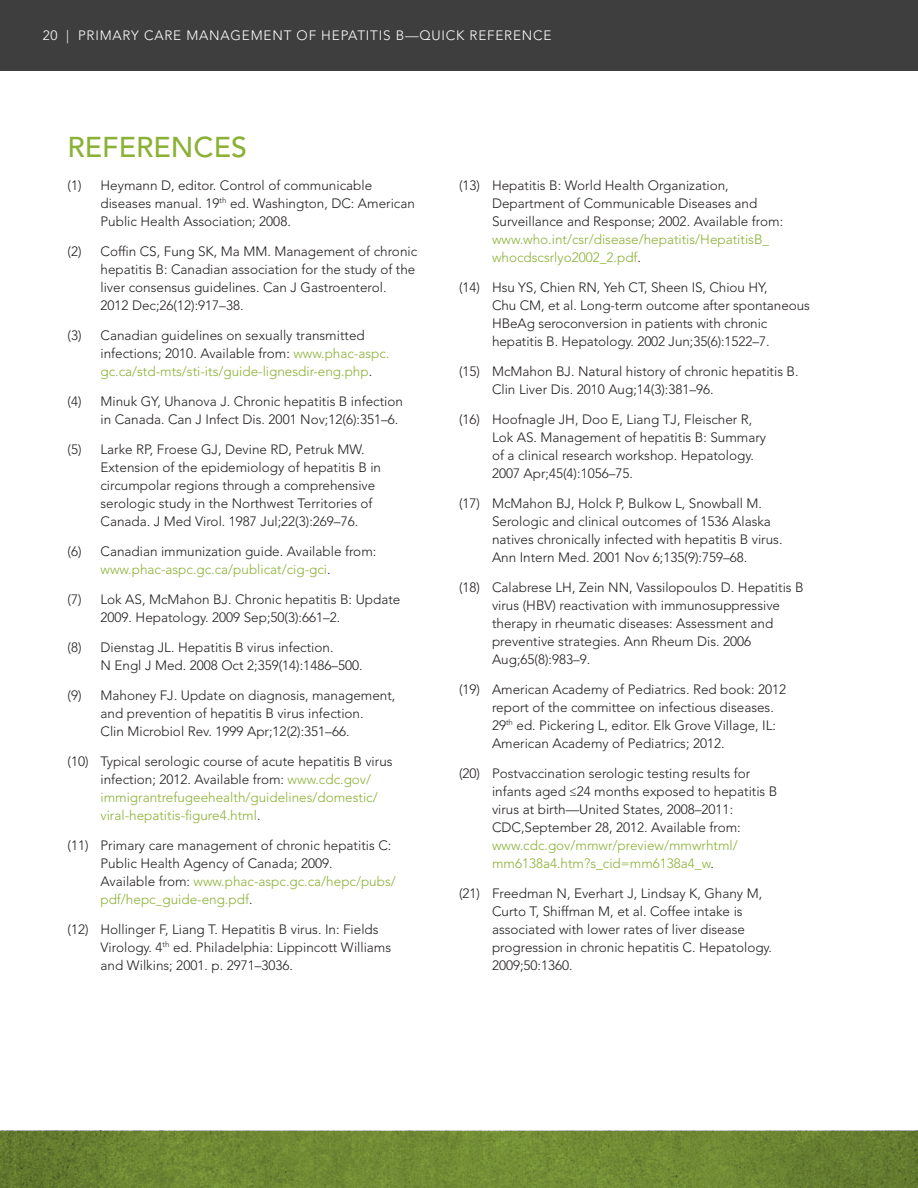
<style>
.page{position:relative;width:918px;height:1188px;background:#fff}
.page>*{position:absolute;margin:0;border:0;box-sizing:border-box;transform-origin:0 0}
.t1{font:500 28.5px "Avenir LT Std";color:#8bb136}
.t2{font:300 13.5px/18px "Avenir LT Std";color:#231f20}
.t3{font:300 13.5px/18px "Avenir LT Std";color:#8bb136}
.t4{font:300 13.5px "Avenir LT Std";letter-spacing:.06em;color:#fff}
.s1{color:#8bb136}
.s2{color:#231f20}
</style>
<div class="page">
<svg style="left:0;top:1131px;width:917px;height:57px;background:#6d8632"></svg>
<hr style="left:917px;top:1131px;width:1px;height:57px;background:#96b845">
<div style="left:0;top:0;width:918px;height:70px;background:#3e3e3f"></div>
<p class="t4" style="left:43px;top:28px;width:510px">20 | PRIMARY CARE MANAGEMENT OF HEPATITIS B—QUICK REFERENCE</p>
<h1 class="t1" style="left:68px;top:130px;width:181px">REFERENCES</h1>
<p class="t2" style="left:100px;top:176px;width:316px;text-indent:-33px">(1) Heymann D, editor. Control of communicable diseases manual. 19<sup>th</sup> ed. Washington, DC: American<br>Public Health Association; 2008.</p>
<p class="t2" style="left:100px;top:242px;width:318px;text-indent:-33px">(2) Coffin CS, Fung SK, Ma MM. Management of chronic hepatitis B: Canadian association for the study of the liver consensus guidelines. Can J Gastroenterol.<br>2012 Dec;26(12):917–38.</p>
<p class="t2" style="left:100px;top:326px;width:290px;text-indent:-33px">(3) Canadian guidelines on sexually transmitted infections; 2010. Available from: <span class="s1">www.phac-aspc. gc.ca/std-mts/sti-its/guide-lignesdir-eng.php</span>.</p>
<p class="t2" style="left:100px;top:392px;width:304px;text-indent:-33px">(4) Minuk GY, Uhanova J. Chronic hepatitis B infection in Canada. Can J Infect Dis. 2001 Nov;12(6):351–6.</p>
<p class="t2" style="left:100px;top:440px;width:282px;text-indent:-33px">(5) Larke RP, Froese GJ, Devine RD, Petruk MW.<br>Extension of the epidemiology of hepatitis B in circumpolar regions through a comprehensive serologic study in the Northwest Territories of Canada. J Med Virol. 1987 Jul;22(3):269–76.</p>
<p class="t2" style="left:100px;top:542px;width:277px;text-indent:-33px">(6) Canadian immunization guide. Available from: <span class="s1">www.phac-aspc.gc.ca/publicat/cig-gci</span>.</p>
<p class="t2" style="left:100px;top:590px;width:301px;text-indent:-33px">(7) Lok AS, McMahon BJ. Chronic hepatitis B: Update<br>2009. Hepatology. 2009 Sep;50(3):661–2.</p>
<p class="t2" style="left:100px;top:638px;width:264px;text-indent:-33px">(8) Dienstag JL. Hepatitis B virus infection.<br>N Engl J Med. 2008 Oct 2;359(14):1486–500.</p>
<p class="t2" style="left:100px;top:686px;width:296px;text-indent:-33px">(9) Mahoney FJ. Update on diagnosis, management, and prevention of hepatitis B virus infection.<br>Clin Microbiol Rev. 1999 Apr;12(2):351–66.</p>
<p class="t3" style="left:100px;top:752px;width:294px;text-indent:-33px"><span class="s2">(10) Typical serologic course of acute hepatitis B virus infection; 2012. Available from:</span> www.cdc.gov/ immigrantrefugeehealth/guidelines/domestic/ viral-hepatitis-figure4.html<span class="s2">.</span></p>
<p class="t2" style="left:100px;top:836px;width:297px;text-indent:-33px">(11) Primary care management of chronic hepatitis C:<br>Public Health Agency of Canada; 2009.<br>Available from: <span class="s1">www.phac-aspc.gc.ca/hepc/pubs/ pdf/hepc_guide-eng.pdf</span>.</p>
<p class="t2" style="left:100px;top:920px;width:292px;text-indent:-33px">(12) Hollinger F, Liang T. Hepatitis B virus. In: Fields<br>Virology. 4<sup>th</sup> ed. Philadelphia: Lippincott Williams and Wilkins; 2001. p. 2971–3036.</p>
<p class="t2" style="left:492px;top:176px;width:293px;text-indent:-33px">(13) Hepatitis B: World Health Organization,<br>Department of Communicable Diseases and<br>Surveillance and Response; 2002. Available from:</p>
<p class="t3" style="left:492px;top:230px;width:279px">www.who.int/csr/disease/hepatitis/HepatitisB_ whocdscsrlyo2002_2.pdf<span class="s2">.</span></p>
<p class="t2" style="left:492px;top:278px;width:319px;text-indent:-33px">(14) Hsu YS, Chien RN, Yeh CT, Sheen IS, Chiou HY,<br>Chu CM, et al. Long-term outcome after spontaneous HBeAg seroconversion in patients with chronic hepatitis B. Hepatology. 2002 Jun;35(6):1522–7.</p>
<p class="t2" style="left:492px;top:362px;width:308px;text-indent:-33px">(15) McMahon BJ. Natural history of chronic hepatitis B.<br>Clin Liver Dis. 2010 Aug;14(3):381–96.</p>
<p class="t2" style="left:492px;top:410px;width:276px;text-indent:-33px">(16) Hoofnagle JH, Doo E, Liang TJ, Fleischer R, Lok AS. Management of hepatitis B: Summary of a clinical research workshop. Hepatology.<br>2007 Apr;45(4):1056–75.</p>
<p class="t2" style="left:492px;top:494px;width:292px;text-indent:-33px">(17) McMahon BJ, Holck P, Bulkow L, Snowball M.<br>Serologic and clinical outcomes of 1536 Alaska natives chronically infected with hepatitis B virus.<br>Ann Intern Med. 2001 Nov 6;135(9):759–68.</p>
<p class="t2" style="left:492px;top:578px;width:313px;text-indent:-33px">(18) Calabrese LH, Zein NN, Vassilopoulos D. Hepatitis B virus (HBV) reactivation with immunosuppressive therapy in rheumatic diseases: Assessment and preventive strategies. Ann Rheum Dis. 2006<br>Aug;65(8):983–9.</p>
<p class="t2" style="left:492px;top:680px;width:296px;text-indent:-33px">(19) American Academy of Pediatrics. Red book: 2012 report of the committee on infectious diseases.<br>29<sup>th</sup> ed. Pickering L, editor. Elk Grove Village, IL:<br>American Academy of Pediatrics; 2012.</p>
<p class="t2" style="left:492px;top:764px;width:287px;text-indent:-33px">(20) Postvaccination serologic testing results for infants aged ≤24 months exposed to hepatitis B virus at birth—United States, 2008–2011:<br>CDC,September 28, 2012. Available from:</p>
<p class="t3" style="left:492px;top:836px;width:247px">www.cdc.gov/mmwr/preview/mmwrhtml/ mm6138a4.htm?s_cid=mm6138a4_w<span class="s2">.</span></p>
<p class="t2" style="left:492px;top:884px;width:282px;text-indent:-33px">(21) Freedman N, Everhart J, Lindsay K, Ghany M, Curto T, Shiffman M, et al. Coffee intake is associated with lower rates of liver disease progression in chronic hepatitis C. Hepatology.<br>2009;50:1360.</p>
</div>
